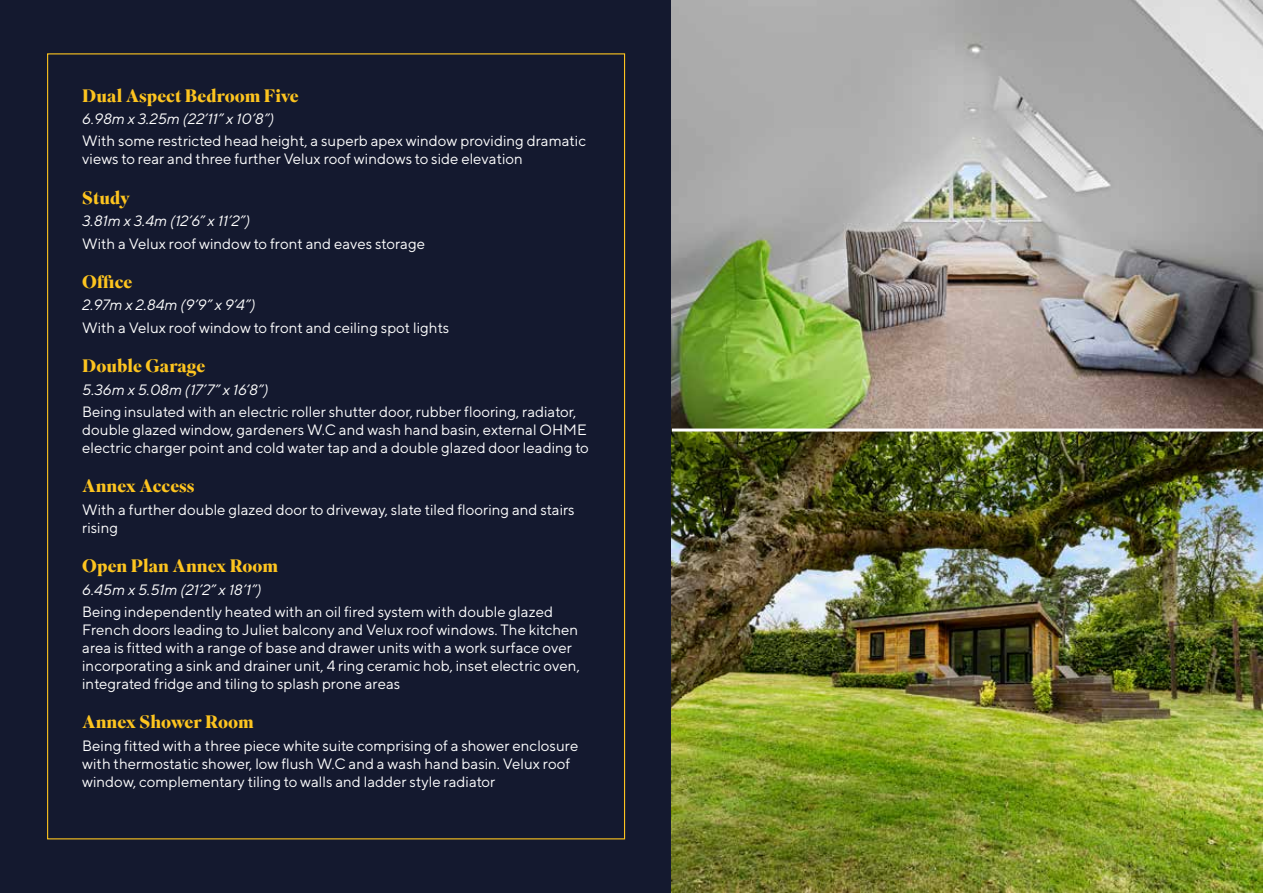
<style>
.page{position:relative;width:1263px;height:893px;background:#14192f}
.page>*{position:absolute;margin:0;border:0;box-sizing:border-box;transform-origin:0 0}
.t1{font:700 18px "Superior Title";color:#fdc41f}
.t2{font:15px/18px "TT Norms";color:#fff}
.t3{font:italic 15px "TT Norms";color:#fff}
</style>
<div class="page">
<img style="left:672px;top:0;width:591px;height:429px">
<img style="left:672px;top:432px;width:591px;height:461px">
<hr style="left:672px;top:429px;width:591px;height:3px;background:#fff">
<p class="t1" style="left:82px;top:84px;width:218px">Dual Aspect Bedroom Five</p>
<p class="t3" style="left:82px;top:110px;width:193px">6.98m x 3.25m (22’11” x 10’8”)</p>
<p class="t2" style="left:82px;top:132px;width:505px">With some restricted head height, a superb apex window providing dramatic views to rear and three further Velux roof windows to side elevation</p>
<p class="t1" style="left:82px;top:187px;width:49px">Study</p>
<p class="t3" style="left:82px;top:212px;width:169px">3.81m x 3.4m (12’6” x 11’2”)</p>
<p class="t2" style="left:82px;top:234px;width:344px">With a Velux roof window to front and eaves storage</p>
<p class="t1" style="left:82px;top:271px;width:52px">Office</p>
<p class="t3" style="left:82px;top:296px;width:175px">2.97m x 2.84m (9’9” x 9’4”)</p>
<p class="t2" style="left:82px;top:318px;width:368px">With a Velux roof window to front and ceiling spot lights</p>
<p class="t1" style="left:82px;top:355px;width:125px">Double Garage</p>
<p class="t3" style="left:82px;top:380px;width:188px">5.36m x 5.08m (17’7” x 16’8”)</p>
<p class="t2" style="left:82px;top:402px;width:508px">Being insulated with an electric roller shutter door, rubber flooring, radiator, double glazed window, gardeners W.C and wash hand basin, external OHME electric charger point and cold water tap and a double glazed door leading to</p>
<p class="t1" style="left:82px;top:475px;width:114px">Annex Access</p>
<p class="t2" style="left:82px;top:500px;width:494px">With a further double glazed door to driveway, slate tiled flooring and stairs rising</p>
<p class="t1" style="left:82px;top:555px;width:198px">Open Plan Annex Room</p>
<p class="t3" style="left:82px;top:580px;width:181px">6.45m x 5.51m (21’2” x 18’1”)</p>
<p class="t2" style="left:82px;top:602px;width:499px">Being independently heated with an oil fired system with double glazed French doors leading to Juliet balcony and Velux roof windows. The kitchen area is fitted with a range of base and drawer units with a work surface over incorporating a sink and drainer unit, 4 ring ceramic hob, inset electric oven, integrated fridge and tiling to splash prone areas</p>
<p class="t1" style="left:82px;top:711px;width:173px">Annex Shower Room</p>
<p class="t2" style="left:82px;top:736px;width:498px">Being fitted with a three piece white suite comprising of a shower enclosure with thermostatic shower, low flush W.C and a wash hand basin. Velux roof window, complementary tiling to walls and ladder style radiator</p>
</div>
